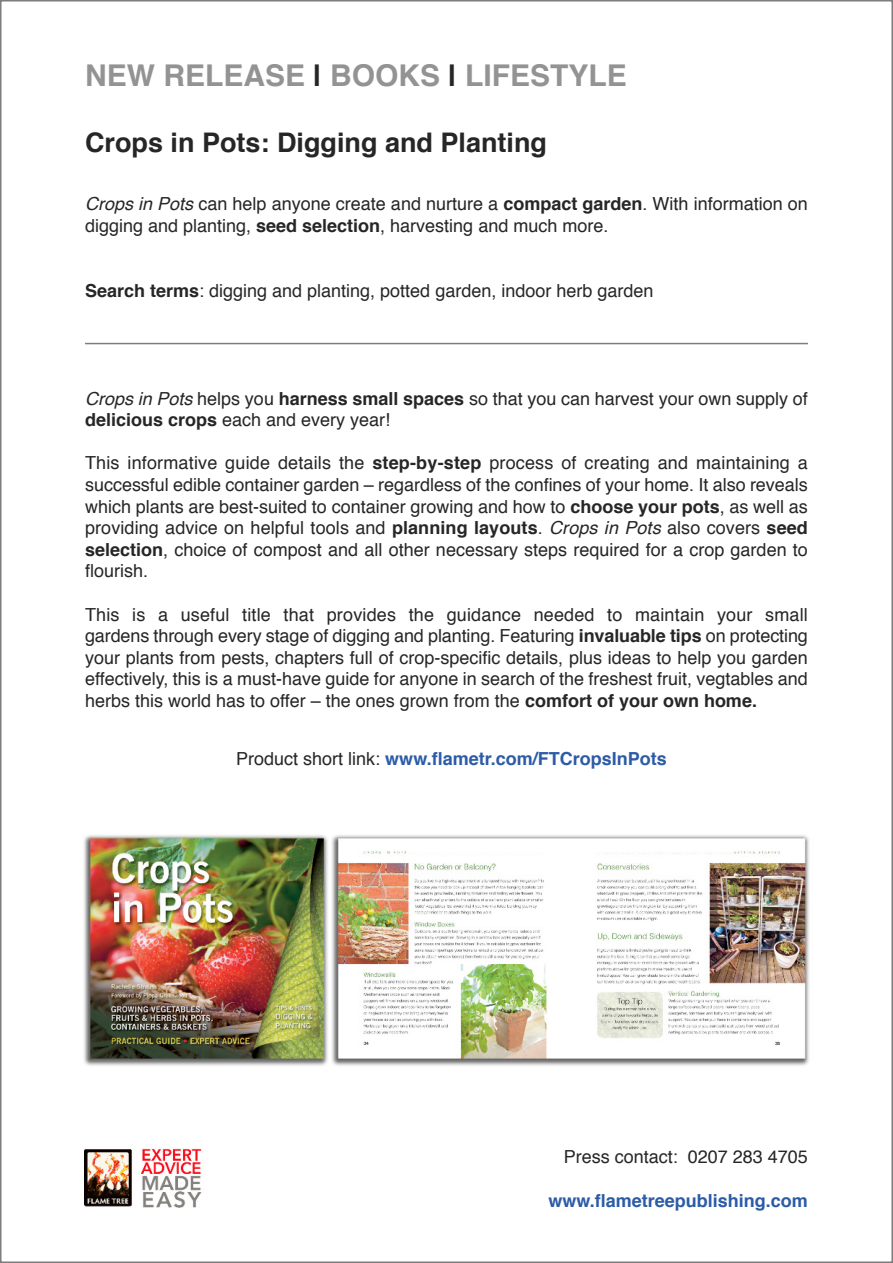
<style>
.page{position:relative;width:893px;height:1263px;background:#fff}
.page>*{position:absolute;margin:0;border:0;box-sizing:border-box;transform-origin:0 0}
.t1{font:700 30px "Helvetica";color:#939393}
.t2{font:700 27px "Helvetica";color:#272627}
.t3{font:18px/21.6px "Helvetica";color:#272627}
.t4{font:700 18px "Helvetica";color:#2c5ba7}
.s1{color:#272627}
.s2{font-style:italic}
.s3{font-weight:700}
.s4{font-weight:400;color:#272627}
</style>
<div class="page">
<img style="left:84px;top:1148px;width:118px;height:59px">
<img style="left:84px;top:834px;width:725px;height:232px">
<hr style="left:85px;top:343px;width:723px;height:1px;background:#7d7d7d">
<h1 class="t1" style="left:85px;top:63px;width:543px">NEW RELEASE <span class="s1">|</span> BOOKS <span class="s1">|</span> LIFESTYLE</h1>
<h2 class="t2" style="left:85px;top:131px;width:463px">Crops in Pots: Digging and Planting</h2>
<p class="t3" style="left:85px;top:194px;width:724px"><span class="s2">Crops in Pots</span> can help anyone create and nurture a <span class="s3">compact garden</span>. With information on digging and planting, <span class="s3">seed selection</span>, harvesting and much more.</p>
<p class="t3" style="left:85px;top:281px;width:570px"><span class="s3">Search terms</span>: digging and planting, potted garden, indoor herb garden</p>
<p class="t3" style="left:85px;top:389px;width:724px"><span class="s2">Crops in Pots</span> helps you <span class="s3">harness small spaces</span> so that you can harvest your own supply of <span class="s3">delicious crops</span> each and every year!</p>
<p class="t3" style="left:85px;top:454px;width:724px;text-align:justify">This informative guide details the <span class="s3">step-by-step</span> process of creating and maintaining a successful edible container garden – regardless of the confines of your home. It also reveals which plants are best-suited to container growing and how to <span class="s3">choose your pots</span>, as well as providing advice on helpful tools and <span class="s3">planning layouts</span>. <span class="s2">Crops in Pots</span> also covers <span class="s3">seed selection</span>, choice of compost and all other necessary steps required for a crop garden to flourish.</p>
<p class="t3" style="left:85px;top:605px;width:724px;text-align:justify">This is a useful title that provides the guidance needed to maintain your small gardens through every stage of digging and planting. Featuring <span class="s3">invaluable tips</span> on protecting your plants from pests, chapters full of crop-specific details, plus ideas to help you garden effectively, this is a must-have guide for anyone in search of the freshest fruit, vegtables and herbs this world has to offer – the ones grown from the <span class="s3">comfort of your own home.</span></p>
<p class="t4" style="left:236px;top:751px;width:432px"><span class="s4">Product short link:</span> www.flametr.com/FTCropsInPots</p>
<p class="t3" style="left:564px;top:1148px;width:246px">Press contact: 0207 283 4705</p>
<p class="t4" style="left:548px;top:1193px;width:261px">www.flametreepublishing.com</p>
</div>
